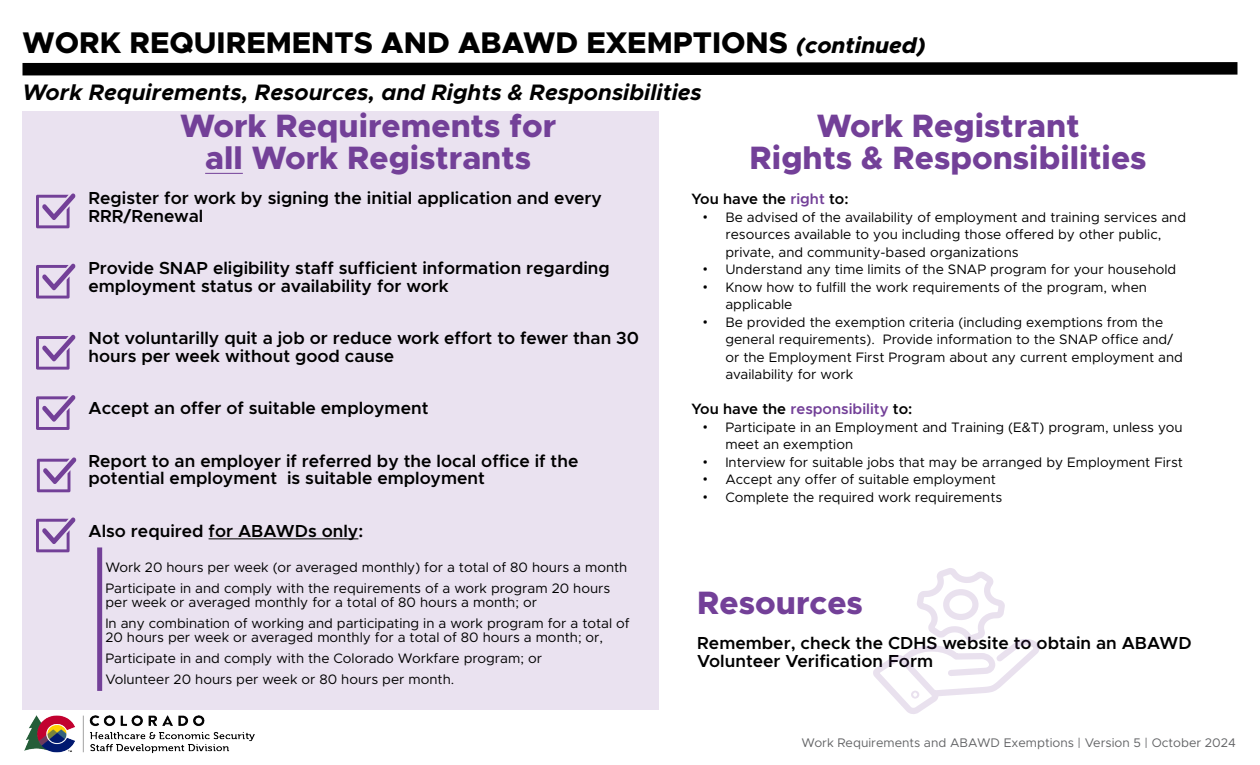
<style>
.page{position:relative;width:1260px;height:765px;background:#fff}
.page>*{position:absolute;margin:0;border:0;box-sizing:border-box;transform-origin:0 0}
.t1{font:800 32.5px/32.5px "Metropolis";color:#734098;text-align:center}
.t2{font:800 30px "Metropolis";color:#000}
.t3{font:italic 700 22.5px "Metropolis";color:#000}
.t4{font:600 17.5px/17.5px "Metropolis";color:#000}
.t5{font:600 15px "Metropolis";color:#734098}
.t6{font:600 15px "Metropolis";color:#000}
.t7{font:13.75px/17.5px "Metropolis";color:#000}
.t8{font:12.5px "Metropolis";color:#636466}
.s1{font-style:italic;font-size:22.5px}
.s2{color:#734098}
.s3{font-family:"Roboto";font-weight:700}
.s4{color:#000}
</style>
<div class="page">
<svg style="left:22px;top:62px;width:1216px;height:14px;background:#1b1b1b"></svg>
<img style="left:25px;top:716px;width:230px;height:38px">
<div style="left:22px;top:111px;width:637px;height:599px;background:#eae2f0"></div>
<svg style="left:873px;top:568px;width:167px;height:146px"></svg>
<hr style="left:205px;top:173px;width:38px;height:1px;background:#734098">
<hr style="left:209px;top:539px;width:149px;height:1px;background:#000">
<div style="left:97px;top:547px;width:5px;height:144px;background:#734098"></div>
<svg style="left:36px;top:193px;width:39px;height:35px"></svg>
<svg style="left:36px;top:264px;width:39px;height:35px"></svg>
<svg style="left:36px;top:335px;width:39px;height:35px"></svg>
<svg style="left:36px;top:395px;width:39px;height:35px"></svg>
<svg style="left:37px;top:457px;width:39px;height:35px"></svg>
<svg style="left:36px;top:517px;width:39px;height:35px"></svg>
<h2 class="t2" style="left:22px;top:24px;width:905px">WORK REQUIREMENTS AND ABAWD EXEMPTIONS <span class="s1">(continued)</span></h2>
<h3 class="t3" style="left:22px;top:78px;width:681px">Work Requirements, Resources, and Rights &amp; Responsibilities</h3>
<h1 class="t1" style="left:180px;top:109px;width:378px">Work Requirements for all Work Registrants</h1>
<p class="t4" style="left:89px;top:189px;width:515px">Register for work by signing the initial application and every<br>RRR/Renewal</p>
<p class="t4" style="left:89px;top:259px;width:523px">Provide SNAP eligibility staff sufficient information regarding employment status or availability for work</p>
<p class="t4" style="left:89px;top:329px;width:552px">Not voluntarilly quit a job or reduce work effort to fewer than 30 hours per week without good cause</p>
<p class="t4" style="left:89px;top:399px;width:341px">Accept an offer of suitable employment</p>
<p class="t4" style="left:89px;top:452px;width:491px">Report to an employer if referred by the local office if the potential employment is suitable employment</p>
<p class="t4" style="left:89px;top:522px;width:276px">Also required for ABAWDs only:</p>
<p class="t7" style="left:105px;top:556px;width:524px;line-height:21.2px">Work 20 hours per week (or averaged monthly) for a total of 80 hours a month<br>Participate in and comply with the requirements of a work program 20 hours</p>
<p class="t7" style="left:105px;top:591px;width:526px;line-height:21.2px">per week or averaged monthly for a total of 80 hours a month; or<br>In any combination of working and participating in a work program for a total of</p>
<p class="t7" style="left:105px;top:626px;width:499px;line-height:21.2px">20 hours per week or averaged monthly for a total of 80 hours a month; or,<br>Participate in and comply with the Colorado Workfare program; or<br>Volunteer 20 hours per week or 80 hours per month.</p>
<h1 class="t1" style="left:750px;top:109px;width:399px">Work Registrant<br>Rights &amp; Responsibilities</h1>
<p class="t6" style="left:692px;top:189px;width:158px">You have the <span class="s2">right</span> to:</p>
<p class="t7" style="left:725px;top:208px;width:462px;text-indent:-22px"><span class="s3">•</span> Be advised of the availability of employment and training services and resources available to you including those offered by other public, private, and community-based organizations</p>
<p class="t7" style="left:703px;top:261px;width:475px"><span class="s3">•</span> Understand any time limits of the SNAP program for your household</p>
<p class="t7" style="left:725px;top:278px;width:423px;text-indent:-22px"><span class="s3">•</span> Know how to fulfill the work requirements of the program, when applicable</p>
<p class="t7" style="left:725px;top:313px;width:459px;text-indent:-22px"><span class="s3">•</span> Be provided the exemption criteria (including exemptions from the general requirements). Provide information to the SNAP office and/ or the Employment First Program about any current employment and availability for work</p>
<p class="t5" style="left:692px;top:399px;width:222px"><span class="s4">You have the</span> responsibility <span class="s4">to:</span></p>
<p class="t7" style="left:725px;top:418px;width:459px;text-indent:-22px"><span class="s3">•</span> Participate in an Employment and Training (E&amp;T) program, unless you meet an exemption</p>
<p class="t7" style="left:703px;top:453px;width:482px"><span class="s3">•</span> Interview for suitable jobs that may be arranged by Employment First</p>
<p class="t7" style="left:703px;top:471px;width:294px"><span class="s3">•</span> Accept any offer of suitable employment</p>
<p class="t7" style="left:703px;top:488px;width:301px"><span class="s3">•</span> Complete the required work requirements</p>
<h1 class="t1" style="left:697px;top:587px;width:167px">Resources</h1>
<p class="t4" style="left:697px;top:635px;width:496px">Remember, check the CDHS website to obtain an ABAWD<br>Volunteer Verification Form</p>
<p class="t8" style="left:802px;top:735px;width:436px">Work Requirements and ABAWD Exemptions | Version 5 | October 2024</p>
</div>
